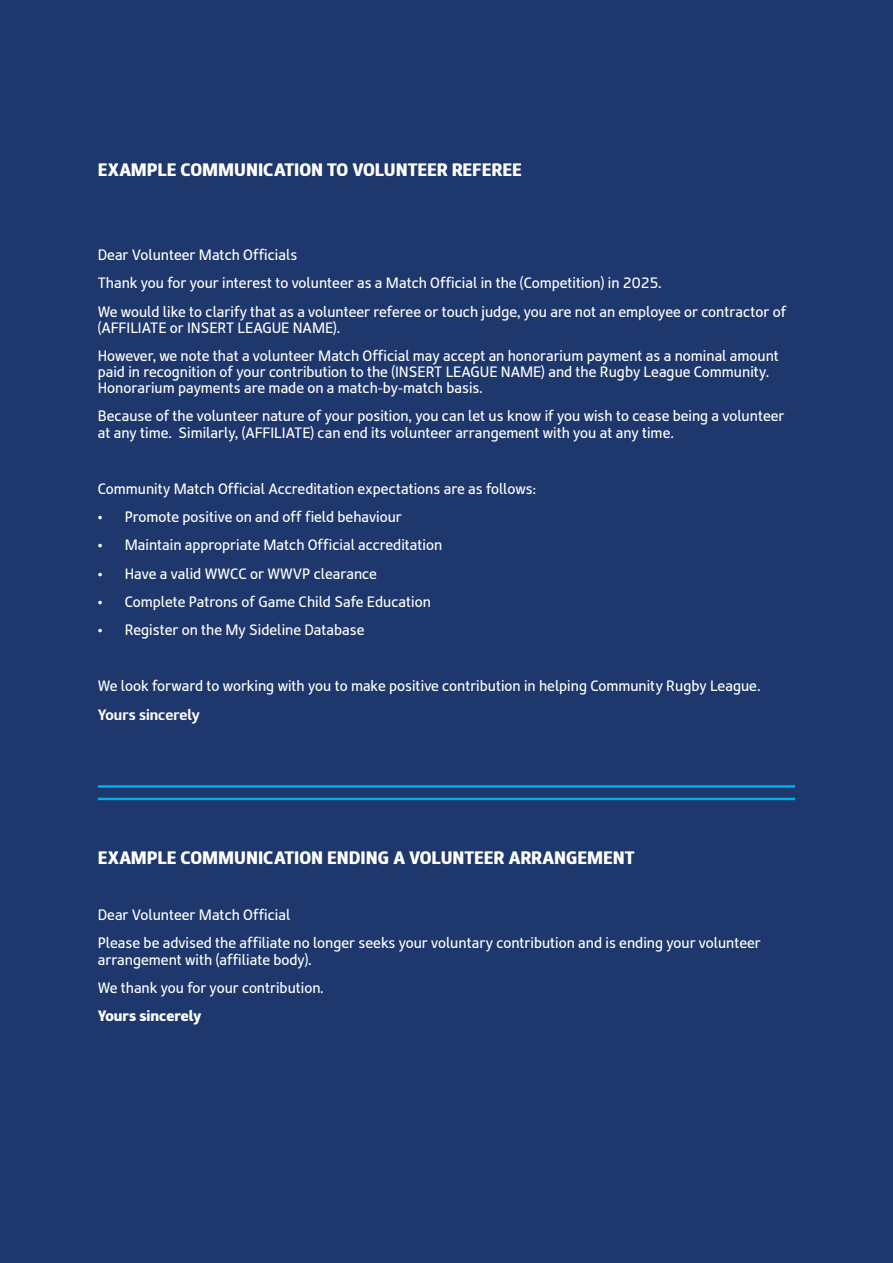
<style>
.page{position:relative;width:893px;height:1263px;background:#1e376d}
.page>*{position:absolute;margin:0;border:0;box-sizing:border-box;transform-origin:0 0}
.t1{font:900 18px "RL Font";color:#fff}
.t2{font:15px/16.2px "RL Font";color:#fff}
.t3{font:700 15px "RL Font";color:#fff}
.t4{font:900 15px "RL Font";color:#fff}
</style>
<div class="page">
<hr style="left:98px;top:785px;width:697px;height:3px;background:#00aeef">
<hr style="left:98px;top:798px;width:697px;height:2px;background:#00aeef">
<p class="t1" style="left:98px;top:159px;width:425px">EXAMPLE COMMUNICATION TO VOLUNTEER REFEREE</p>
<p class="t2" style="left:98px;top:247px;width:201px">Dear Volunteer Match Officials</p>
<p class="t2" style="left:98px;top:275px;width:565px">Thank you for your interest to volunteer as a Match Official in the (Competition) in 2025.</p>
<p class="t2" style="left:98px;top:303px;width:690px">We would like to clarify that as a volunteer referee or touch judge, you are not an employee or contractor of (AFFILIATE or INSERT LEAGUE NAME).</p>
<p class="t2" style="left:98px;top:348px;width:683px">However, we note that a volunteer Match Official may accept an honorarium payment as a nominal amount paid in recognition of your contribution to the (INSERT LEAGUE NAME) and the Rugby League Community.<br>Honorarium payments are made on a match-by-match basis.</p>
<p class="t2" style="left:98px;top:408px;width:688px">Because of the volunteer nature of your position, you can let us know if you wish to cease being a volunteer at any time. Similarly, (AFFILIATE) can end its volunteer arrangement with you at any time.</p>
<p class="t2" style="left:98px;top:481px;width:440px">Community Match Official Accreditation expectations are as follows:</p>
<p class="t2" style="left:98px;top:509px;width:306px">• Promote positive on and off field behaviour</p>
<p class="t2" style="left:98px;top:537px;width:346px">• Maintain appropriate Match Official accreditation</p>
<p class="t2" style="left:98px;top:566px;width:281px">• Have a valid WWCC or WWVP clearance</p>
<p class="t2" style="left:98px;top:594px;width:335px">• Complete Patrons of Game Child Safe Education</p>
<p class="t2" style="left:98px;top:622px;width:268px">• Register on the My Sideline Database</p>
<p class="t2" style="left:98px;top:678px;width:664px">We look forward to working with you to make positive contribution in helping Community Rugby League.</p>
<p class="t3" style="left:98px;top:706px;width:104px">Yours sincerely</p>
<p class="t1" style="left:98px;top:847px;width:538px">EXAMPLE COMMUNICATION ENDING A VOLUNTEER ARRANGEMENT</p>
<p class="t2" style="left:98px;top:907px;width:194px">Dear Volunteer Match Official</p>
<p class="t2" style="left:98px;top:935px;width:665px">Please be advised the affiliate no longer seeks your voluntary contribution and is ending your volunteer arrangement with (affiliate body).</p>
<p class="t2" style="left:98px;top:980px;width:227px">We thank you for your contribution.</p>
<p class="t4" style="left:98px;top:1007px;width:105px">Yours sincerely</p>
</div>
